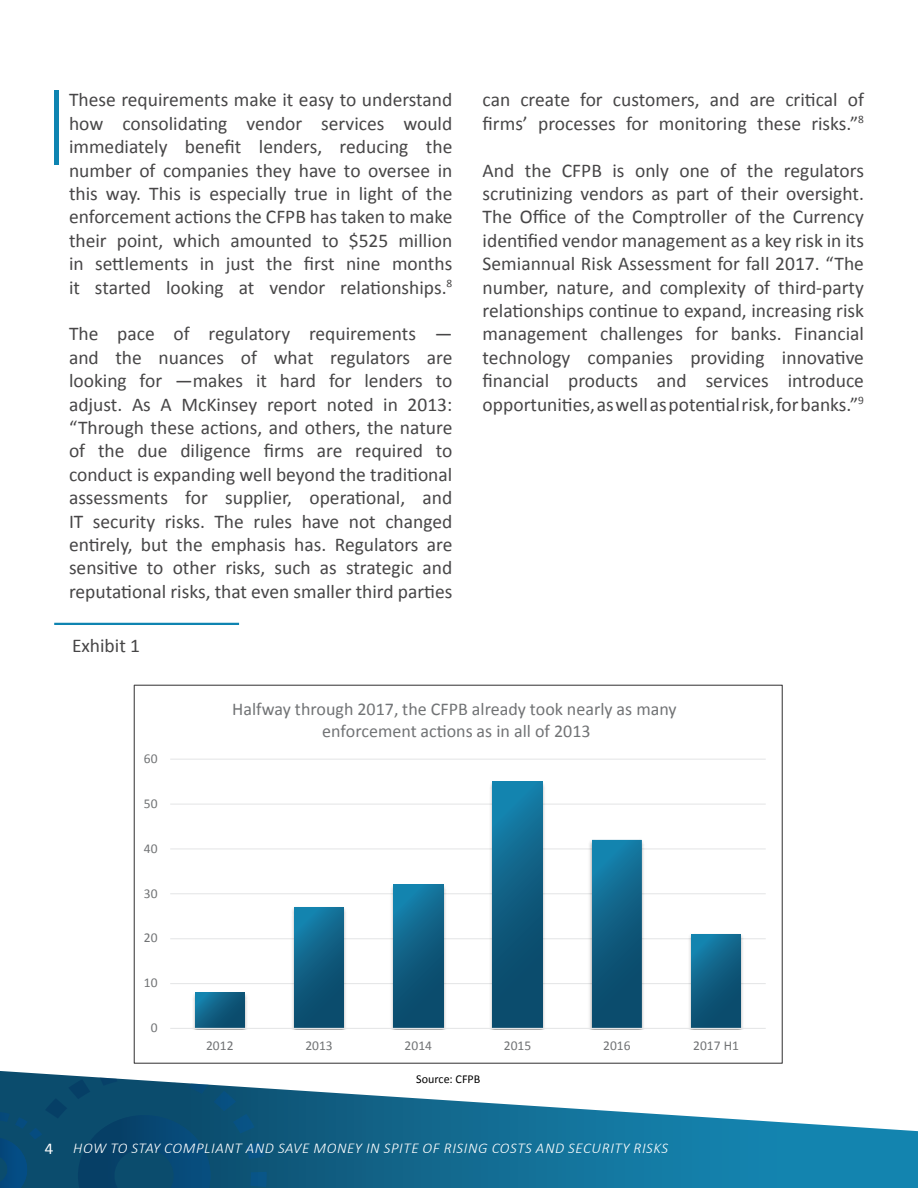
<style>
.page{position:relative;width:918px;height:1188px;background:#fff}
.page>*{position:absolute;margin:0;border:0;box-sizing:border-box;transform-origin:0 0}
.t1{font:19.5px/23.4px "Calibri";color:#474647;text-align:justify}
.t2{font:18px/21.9px "Calibri";color:#717375;text-align:center}
.t3{font:italic 300 15px "Calibri";letter-spacing:.04em;color:#fff}
.t4{font:13.5px "Calibri";color:#717375}
.t5{font:12px "Calibri";color:#000}
.s1{font-weight:400;font-style:normal;font-size:16.5px}
</style>
<div class="page">
<svg style="left:267px;top:1088px;width:651px;height:100px"></svg>
<svg style="left:0;top:1071px;width:267px;height:117px;background:#1c587a"></svg>
<hr style="left:54px;top:623px;width:185px;height:2px;background:#0e84b1">
<hr style="left:54px;top:90px;width:4px;height:74px;background:#0e84b1">
<hr style="left:170px;top:983px;width:596px;height:1px;background:#e6e7e8">
<hr style="left:170px;top:938px;width:596px;height:1px;background:#e6e7e8">
<hr style="left:170px;top:893px;width:596px;height:1px;background:#e6e7e8">
<hr style="left:170px;top:848px;width:596px;height:1px;background:#e6e7e8">
<hr style="left:170px;top:804px;width:596px;height:1px;background:#e6e7e8">
<hr style="left:170px;top:759px;width:596px;height:1px;background:#e6e7e8">
<img style="left:193px;top:992px;width:54px;height:36px">
<img style="left:291px;top:908px;width:56px;height:120px">
<img style="left:390px;top:884px;width:57px;height:144px">
<img style="left:488px;top:781px;width:60px;height:247px">
<img style="left:587px;top:839px;width:60px;height:189px">
<img style="left:688px;top:935px;width:56px;height:93px">
<svg style="left:195px;top:993px;width:50px;height:35px;background:#105e82"></svg>
<svg style="left:294px;top:907px;width:50px;height:121px;background:#0f5f83"></svg>
<svg style="left:394px;top:885px;width:49px;height:143px;background:#0f5e83"></svg>
<div style="left:493px;top:782px;width:49px;height:246px;background:linear-gradient(to bottom,#157ea8,#094160)"></div>
<svg style="left:592px;top:840px;width:50px;height:188px;background:#0f5f83"></svg>
<svg style="left:691px;top:934px;width:50px;height:94px;background:#0f5e82"></svg>
<hr style="left:170px;top:1028px;width:596px;height:1px;background:#e6e7e8">
<p class="t1" style="left:69px;top:88px;width:385px">These requirements make it easy to understand how consolidating vendor services would immediately benefit lenders, reducing the number of companies they have to oversee in this way. This is especially true in light of the enforcement actions the CFPB has taken to make their point, which amounted to $525 million in settlements in just the first nine months it started looking at vendor relationships.<sup>8</sup></p>
<p class="t1" style="left:69px;top:322px;width:385px">The pace of regulatory requirements — and the nuances of what regulators are looking for —makes it hard for lenders to adjust. As A McKinsey report noted in 2013: “Through these actions, and others, the nature of the due diligence firms are required to conduct is expanding well beyond the traditional assessments for supplier, operational, and IT security risks. The rules have not changed entirely, but the emphasis has. Regulators are sensitive to other risks, such as strategic and reputational risks, that even smaller third parties</p>
<p class="t1" style="left:72px;top:633px;width:70px">Exhibit 1</p>
<p class="t1" style="left:483px;top:88px;width:383px">can create for customers, and are critical of firms’ processes for monitoring these risks.”<sup>8</sup></p>
<p class="t1" style="left:483px;top:158px;width:383px">And the CFPB is only one of the regulators scrutinizing vendors as part of their oversight.<br>The Office of the Comptroller of the Currency identified vendor management as a key risk in its Semiannual Risk Assessment for fall 2017. “The number, nature, and complexity of third-party relationships continue to expand, increasing risk management challenges for banks. Financial technology companies providing innovative financial products and services introduce opportunities, as well as potential risk, for banks.”<sup>9</sup></p>
<p class="t4" style="left:144px;top:749px;width:15px">60</p>
<p class="t4" style="left:144px;top:794px;width:15px">50</p>
<p class="t4" style="left:144px;top:839px;width:15px">40</p>
<p class="t4" style="left:144px;top:884px;width:15px">30</p>
<p class="t4" style="left:144px;top:929px;width:15px">20</p>
<p class="t4" style="left:144px;top:973px;width:15px">10</p>
<p class="t4" style="left:151px;top:1018px;width:8px">0</p>
<p class="t2" style="left:232px;top:698px;width:446px">Halfway through 2017, the CFPB already took nearly as many enforcement actions as in all of 2013</p>
<p class="t4" style="left:206px;top:1036px;width:29px">2012</p>
<p class="t4" style="left:305px;top:1036px;width:29px">2013</p>
<p class="t4" style="left:405px;top:1036px;width:29px">2014</p>
<p class="t4" style="left:504px;top:1036px;width:29px">2015</p>
<p class="t4" style="left:603px;top:1036px;width:29px">2016</p>
<p class="t4" style="left:693px;top:1036px;width:47px">2017 H1</p>
<p class="t5" style="left:416px;top:1071px;width:66px">Source: CFPB</p>
<p class="t3" style="left:45px;top:1139px;width:625px"><span class="s1">4</span> HOW TO STAY COMPLIANT AND SAVE MONEY IN SPITE OF RISING COSTS AND SECURITY RISKS</p>
</div>
